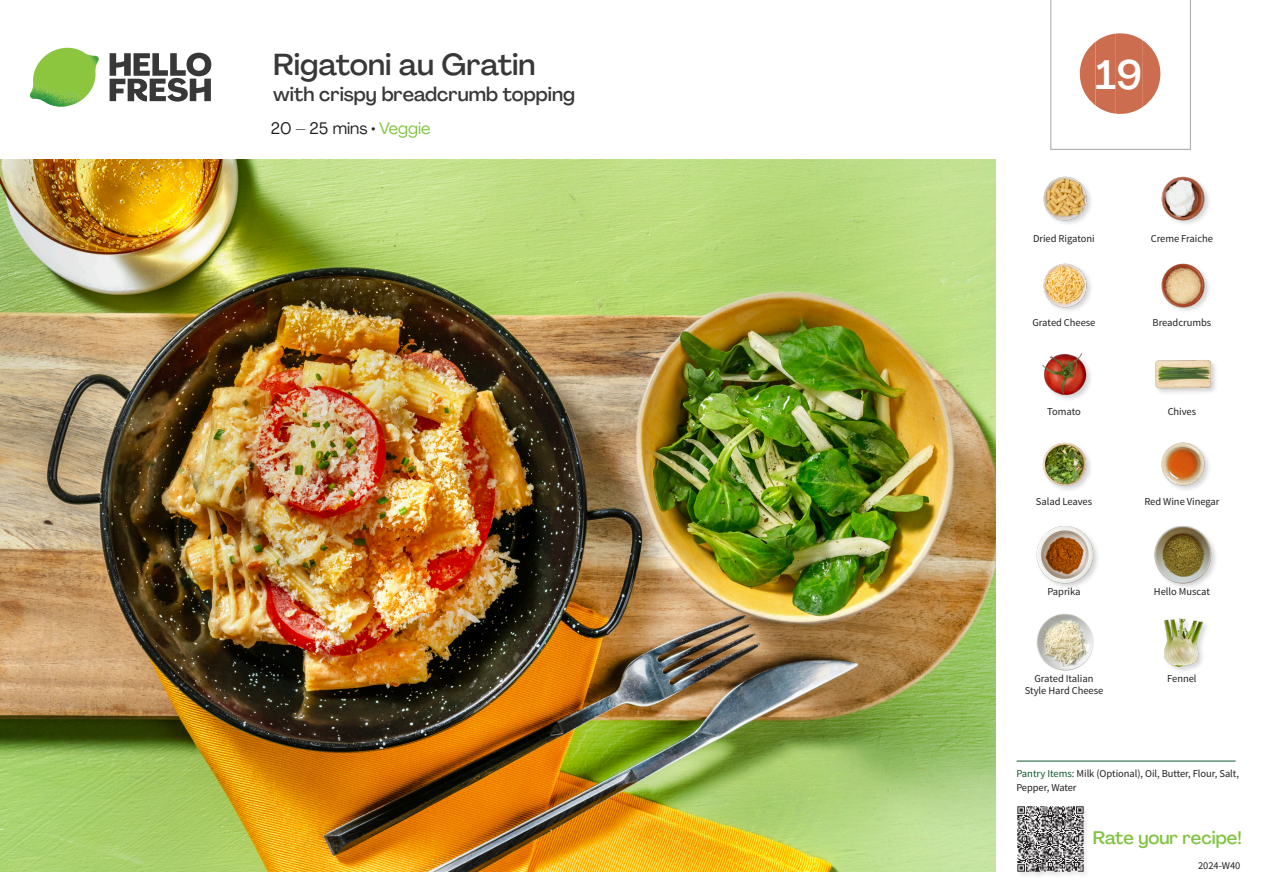
<style>
.page{position:relative;width:1263px;height:893px;background:#fff}
.page>*{position:absolute;margin:0;border:0;box-sizing:border-box;transform-origin:0 0}
._24_Recipe_Nr_Bag{font:500 40.5px "Agrandir";color:#fff}
._15_Titel_UK{font:500 30px "Agrandir";letter-spacing:-.005em;color:#383839}
._15_Titel_UK-2{font:500 19.5px "Agrandir";color:#383839}
.t1{font:500 18px "Agrandir";color:#81c340}
._02_Box_Type{font:16.5px "Agrandir";color:#231f20}
._18_FRONT_ingredients_UK{font:10.5px "Source Sans Pro";letter-spacing:-.005em;color:#231f20}
.t2{font:10.5px/13.5px "Source Sans Variable";letter-spacing:-.005em;color:#231f20}
.s1{color:#81c340}
.s2{font-family:"Source Sans Pro";color:#0e572c}
</style>
<div class="page">
<svg style="left:110px;top:53px;width:101px;height:49px"></svg>
<img style="left:30px;top:48px;width:69px;height:59px">
<img style="left:0;top:159px;width:995px;height:713px">
<hr style="left:1016px;top:761px;width:219px;height:1px;background:#0e572c">
<img style="left:1017px;top:806px;width:69px;height:70px">
<img style="left:1161px;top:176px;width:48px;height:48px">
<img style="left:1043px;top:176px;width:48px;height:48px">
<img style="left:1161px;top:263px;width:48px;height:48px">
<img style="left:1043px;top:263px;width:48px;height:48px">
<div style="left:1155px;top:359px;width:63px;height:37px;background:#231f20;opacity:.2"></div>
<img style="left:1155px;top:359px;width:57px;height:37px">
<img style="left:1042px;top:353px;width:49px;height:46px">
<img style="left:1161px;top:442px;width:48px;height:48px">
<img style="left:1042px;top:442px;width:49px;height:48px">
<div style="left:1154px;top:525px;width:64px;height:65px;background:#231f20;opacity:.2"></div>
<img style="left:1154px;top:526px;width:58px;height:57px">
<div style="left:1035px;top:525px;width:65px;height:65px;background:#231f20;opacity:.2"></div>
<img style="left:1036px;top:526px;width:58px;height:57px">
<img style="left:1164px;top:618px;width:43px;height:52px">
<img style="left:1036px;top:614px;width:58px;height:56px">
<svg style="left:1050px;top:0;width:141px;height:150px"></svg>
<p class="_15_Titel_UK" style="left:273px;top:46px;width:264px">Rigatoni au Gratin</p>
<p class="_15_Titel_UK-2" style="left:273px;top:82px;width:303px">with crispy breadcrumb topping</p>
<p class="_02_Box_Type" style="left:271px;top:118px;width:162px">20 – 25 mins • <span class="s1">Veggie</span></p>
<p class="_24_Recipe_Nr_Bag" style="left:1095px;top:50px;width:48px">19</p>
<p class="_18_FRONT_ingredients_UK" style="left:1033px;top:232px;width:63px">Dried Rigatoni</p>
<p class="_18_FRONT_ingredients_UK" style="left:1151px;top:232px;width:64px">Creme Fraiche</p>
<p class="_18_FRONT_ingredients_UK" style="left:1032px;top:316px;width:64px">Grated Cheese</p>
<p class="_18_FRONT_ingredients_UK" style="left:1153px;top:316px;width:60px">Breadcrumbs</p>
<p class="_18_FRONT_ingredients_UK" style="left:1047px;top:405px;width:35px">Tomato</p>
<p class="_18_FRONT_ingredients_UK" style="left:1168px;top:405px;width:30px">Chives</p>
<p class="_18_FRONT_ingredients_UK" style="left:1036px;top:495px;width:58px">Salad Leaves</p>
<p class="_18_FRONT_ingredients_UK" style="left:1144px;top:495px;width:77px">Red Wine Vinegar</p>
<p class="_18_FRONT_ingredients_UK" style="left:1047px;top:585px;width:35px">Paprika</p>
<p class="_18_FRONT_ingredients_UK" style="left:1154px;top:585px;width:57px">Hello Muscat</p>
<p class="_18_FRONT_ingredients_UK" style="left:1034px;top:672px;width:60px">Grated Italian</p>
<p class="_18_FRONT_ingredients_UK" style="left:1167px;top:672px;width:31px">Fennel</p>
<p class="_18_FRONT_ingredients_UK" style="left:1025px;top:684px;width:80px">Style Hard Cheese</p>
<p class="t2" style="left:1016px;top:767px;width:224px"><span class="s2">Pantry Items:</span> Milk (Optional), Oil, Butter, Flour, Salt,<br>Pepper, Water</p>
<h3 class="t1" style="left:1093px;top:827px;width:150px">Rate your recipe!</h3>
<p class="t2" style="left:1198px;top:859px;width:44px">2024-W40</p>
</div>
